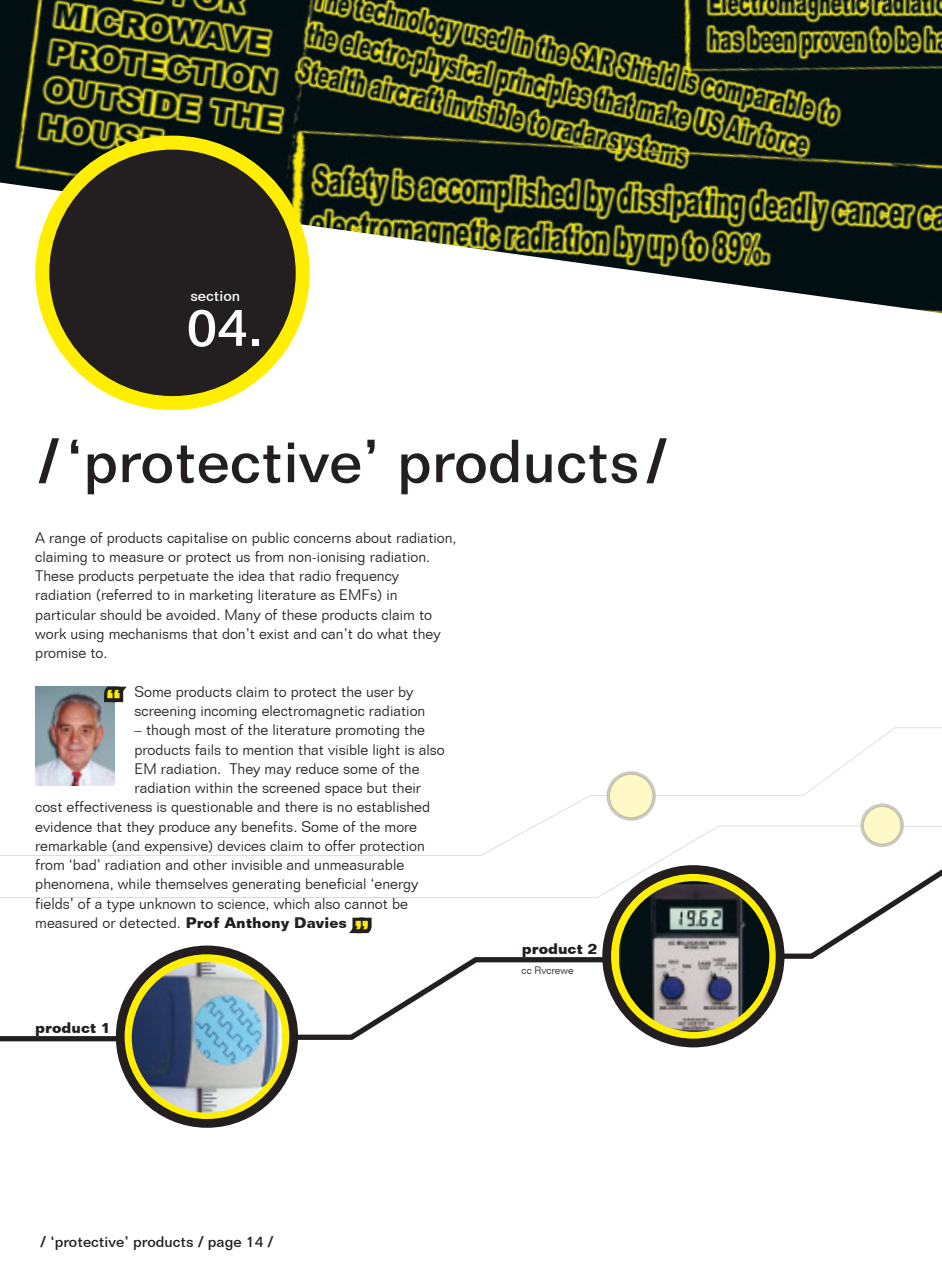
<style>
.page{position:relative;width:942px;height:1267px;background:#fff}
.page>*{position:absolute;margin:0;border:0;box-sizing:border-box;transform-origin:0 0}
.t1{font:500 59.5px "Folio BT";color:#231f20}
.t2{font:500 52.5px "Folio BT";color:#fff}
.t3{font:700 28px "Folio BT";color:#ffee01}
.t4{font:300 14.88px/19.2px "Folio BT";color:#231f20}
.t5{font:300 14.88px "Folio BT";color:#1d1d1b}
.t6{font:500 14.88px "Folio BT";color:#231f20}
.t7{font:700 14.88px "Folio BT";color:#231f20}
.t8{font:500 14.88px "Folio BT";color:#fff}
.t9{font:300 10.5px "Folio BT";color:#231f20}
.s1{font-family:"Helvetica";font-weight:700}
.s2{font-weight:700}
.s3{font-family:"Helvetica Neue";font-weight:700}
</style>
<div class="page">
<img style="left:0;top:0;width:942px;height:313px">
<div style="left:42px;top:142px;width:261px;height:261px;background:#231f20;border-radius:50%"></div>
<div style="left:35px;top:135px;width:275px;height:275px;border:14px solid #ffee01;border-radius:50%"></div>
<svg style="left:120px;top:949px;width:174px;height:174px;background:#b8ac15"></svg>
<div style="left:116px;top:945px;width:182px;height:182px;border:9px solid #231f20;border-radius:50%"></div>
<img style="left:35px;top:686px;width:80px;height:41px">
<img style="left:132px;top:961px;width:150px;height:151px;border-radius:75px">
<svg style="left:99px;top:686px;width:28px;height:19px"></svg>
<svg style="left:0;top:727px;width:942px;height:315px"></svg>
<p class="t8" style="left:190px;top:286px;width:51px">section</p>
<h2 class="t2" style="left:187px;top:295px;width:78px">04.</h2>
<h1 class="t1" style="left:41px;top:424px;width:626px"><span class="s1">/</span> ‘protective’ products <span class="s1">/</span></h1>
<p class="t4" style="left:35px;top:527px;width:423px">A range of products capitalise on public concerns about radiation, claiming to measure or protect us from non-ionising radiation.<br>These products perpetuate the idea that radio frequency radiation (referred to in marketing literature as EMFs) in particular should be avoided. Many of these products claim to work using mechanisms that don’t exist and can’t do what they promise to.</p>
<p class="t4" style="left:134px;top:681px;width:292px">Some products claim to protect the user by screening incoming electromagnetic radiation</p>
<p class="t4" style="left:134px;top:720px;width:292px">– though most of the literature promoting the</p>
<p class="t4" style="left:134px;top:739px;width:312px">products fails to mention that visible light is also</p>
<p class="t4" style="left:134px;top:758px;width:286px">EM radiation. They may reduce some of the</p>
<p class="t4" style="left:134px;top:777px;width:288px">radiation within the screened space but their</p>
<p class="t4" style="left:35px;top:797px;width:396px">cost effectiveness is questionable and there is no established</p>
<p class="t4" style="left:35px;top:816px;width:383px">evidence that they produce any benefits. Some of the more</p>
<p class="t4" style="left:35px;top:835px;width:391px">remarkable (and expensive) devices claim to offer protection</p>
<p class="t4" style="left:35px;top:854px;width:370px">from ‘bad’ radiation and other invisible and unmeasurable</p>
<p class="t4" style="left:35px;top:874px;width:384px">phenomena, while themselves generating beneficial ‘energy</p>
<p class="t4" style="left:35px;top:912px;width:313px">measured or detected. <span class="s2">Prof Anthony Davies</span></p>
<h3 class="t3" style="left:105px;top:682px;width:18px">“</h3>
<p class="t5" style="left:35px;top:894px;width:374px">fields’ of a type unknown to science, which also cannot be</p>
<h3 class="t3" style="left:354px;top:913px;width:18px">”</h3>
<p class="t7" style="left:35px;top:1018px;width:77px">product 1</p>
<p class="t6" style="left:40px;top:1232px;width:234px"><span class="s3">/</span> ‘protective’ products <span class="s3">/</span> page 14 <span class="s3">/</span></p>
<p class="t7" style="left:522px;top:939px;width:77px">product 2</p>
<p class="t9" style="left:521px;top:963px;width:53px">cc Rvcrewe</p>
</div>
